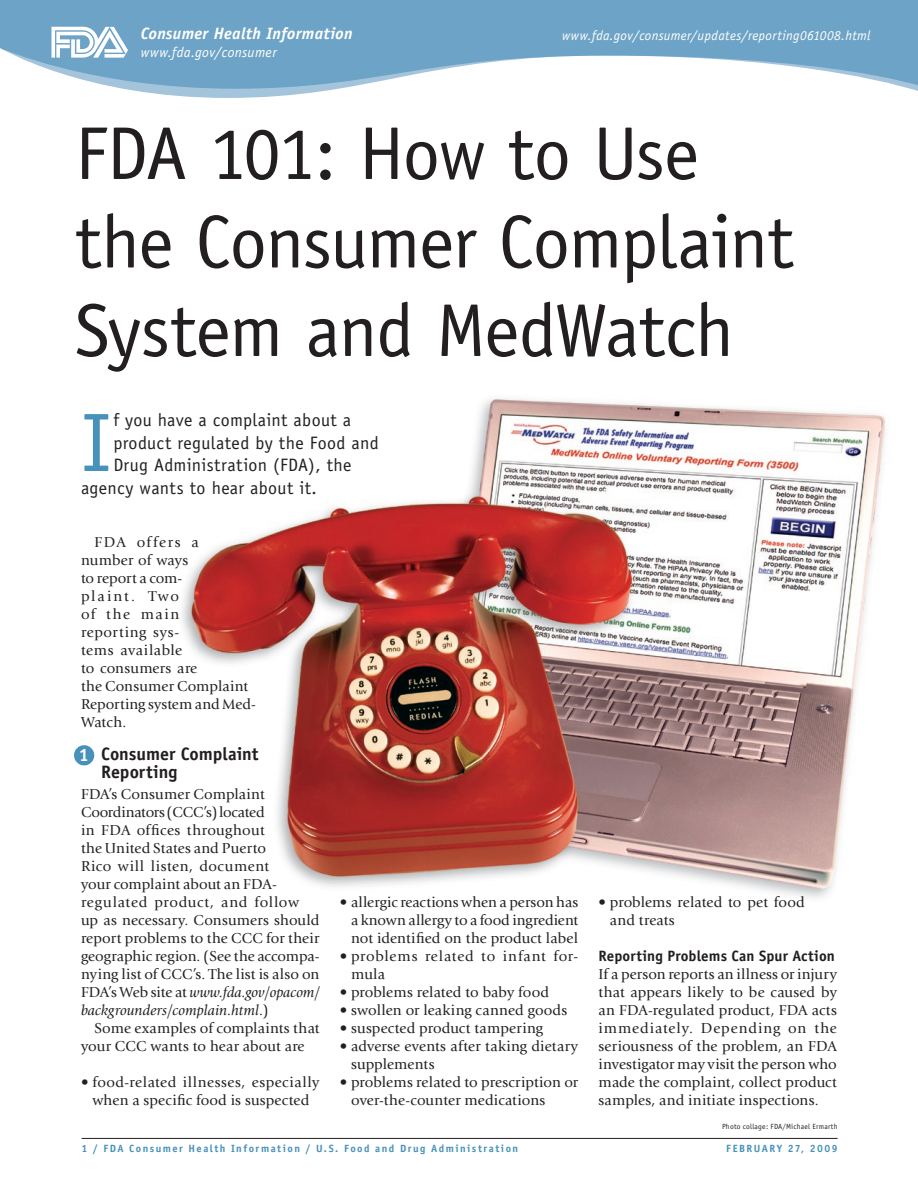
<style>
.page{position:relative;width:918px;height:1188px;background:#fff}
.page>*{position:absolute;margin:0;border:0;box-sizing:border-box;transform-origin:0 0}
.Intro-graph{font:83.1px "Officina Sans";color:#4791ba}
.Main_Titles{font:75px/88.5px "Officina Sans";letter-spacing:-.015em;color:#231f20}
.Intro-graph-2{font:18px "Officina Sans";letter-spacing:.02em;color:#231f20}
.Sub-Heads{font:700 18px/18px "Officina Sans";letter-spacing:-.005em;color:#231f20}
.Sub-Heads-2{font:700 18px "Officina Sans";color:#fff}
.t1{font:italic 700 16.5px "Officina Sans";letter-spacing:.015em;color:#fff}
.Body_Text{font:15px/18px "Giovanni";letter-spacing:.01em;color:#231f20}
.Body_Text-2{font:15px/18px "Giovanni";letter-spacing:.045em;color:#231f20}
.Sub-Heads-3{font:700 15px "Officina Sans";letter-spacing:.005em;color:#231f20}
.t2{font:italic 14.25px "Officina Sans";letter-spacing:.025em;color:#fff}
.t3{font:italic 13.5px "Officina Sans";letter-spacing:.025em;color:#fff}
.t4{font:700 10.5px "Officina Sans";letter-spacing:.14em;color:#4791ba}
.Photo_Credits{font:7.5px "Officina Sans";letter-spacing:.025em;color:#231f20}
.s1{font-style:italic}
</style>
<div class="page">
<svg style="left:125px;top:89px;width:793px;height:9px"></svg>
<svg style="left:0;top:0;width:918px;height:89px;fill:#6da3c6"></svg>
<hr style="left:82px;top:1138px;width:756px;height:1px;background:#231f20">
<svg style="left:51px;top:27px;width:76px;height:31px"></svg>
<div style="left:74px;top:745px;width:20px;height:20px;background:#4791ba;border-radius:50%"></div>
<img style="left:182px;top:398px;width:703px;height:500px">
<p class="t1" style="left:141px;top:23px;width:213px">Consumer Health Information</p>
<p class="t2" style="left:141px;top:44px;width:137px">www.fda.gov/consumer</p>
<p class="t3" style="left:562px;top:28px;width:310px">www.fda.gov/consumer/updates/reporting061008.html</p>
<p class="Main_Titles" style="left:75px;top:109px;width:720px">FDA 101: How to Use the Consumer Complaint<br>System and MedWatch</p>
<p class="Intro-graph" style="left:81px;top:394px;width:32px">I</p>
<p class="Intro-graph-2" style="left:113px;top:409px;width:239px">f you have a complaint about a</p>
<p class="Intro-graph-2" style="left:113px;top:432px;width:267px">product regulated by the Food and</p>
<p class="Intro-graph-2" style="left:113px;top:454px;width:240px">Drug Administration (FDA), the</p>
<p class="Intro-graph-2" style="left:81px;top:477px;width:237px">agency wants to hear about it.</p>
<p class="Body_Text" style="left:81px;top:533px;width:176px;text-indent:14px">FDA offers a<br>number of ways<br>to report a com-<br>plaint. Two<br>of the main<br>reporting sys-<br>tems available<br>to consumers are<br>the Consumer Complaint<br>Reporting system and Med-<br>Watch.</p>
<p class="Sub-Heads" style="left:101px;top:745px;width:159px">Consumer Complaint<br>Reporting</p>
<p class="Body_Text" style="left:81px;top:785px;width:240px">FDA’s Consumer Complaint<br>Coordinators (CCC’s) located<br>in FDA offices throughout<br>the United States and Puerto<br>Rico will listen, document<br>your complaint about an FDA&shy;regulated product, and follow up as necessary. Consumers should report problems to the CCC for their geographic region. (See the accompa&shy;nying list of CCC’s. The list is also on<br>FDA’s Web site at <span class="s1">www.fda.gov/opacom/ backgrounders/complain.html</span>.)</p>
<p class="Body_Text" style="left:81px;top:1019px;width:240px;text-indent:14px">Some examples of complaints that your CCC wants to hear about are</p>
<p class="Body_Text" style="left:81px;top:1073px;width:240px;text-align:center">• food-related illnesses, especially when a specific food is suspected</p>
<p class="Sub-Heads-2" style="left:79px;top:744px;width:12px">1</p>
<p class="Body_Text" style="left:351px;top:893px;width:229px;text-align:justify;text-indent:-11px">• allergic reactions when a person has a known allergy to a food ingredient not identified on the product label</p>
<p class="Body_Text-2" style="left:351px;top:947px;width:229px;text-indent:-11px">• problems related to infant for&shy;mula</p>
<p class="Body_Text" style="left:340px;top:983px;width:211px">• problems related to baby food</p>
<p class="Body_Text" style="left:340px;top:1001px;width:229px">• swollen or leaking canned goods</p>
<p class="Body_Text" style="left:340px;top:1019px;width:205px">• suspected product tampering</p>
<p class="Body_Text" style="left:351px;top:1037px;width:229px;text-indent:-11px">• adverse events after taking dietary supplements</p>
<p class="Body_Text" style="left:351px;top:1073px;width:229px;text-indent:-11px">• problems related to prescription or over-the-counter medications</p>
<p class="Body_Text" style="left:610px;top:893px;width:196px;text-indent:-11px">• problems related to pet food and treats</p>
<p class="Sub-Heads-3" style="left:598px;top:947px;width:238px">Reporting Problems Can Spur Action</p>
<p class="Body_Text" style="left:598px;top:965px;width:240px;text-align:justify">If a person reports an illness or injury that appears likely to be caused by an FDA-regulated product, FDA acts immediately. Depending on the seriousness of the problem, an FDA investigator may visit the person who made the complaint, collect product samples, and initiate inspections.</p>
<p class="Photo_Credits" style="left:722px;top:1122px;width:117px">Photo collage: FDA/Michael Ermarth</p>
<p class="t4" style="left:82px;top:1142px;width:438px">1 / FDA Consumer Health Information / U.S. Food and Drug Administration</p>
<p class="t4" style="left:726px;top:1142px;width:113px">FEBRUARY 27, 2009</p>
</div>
